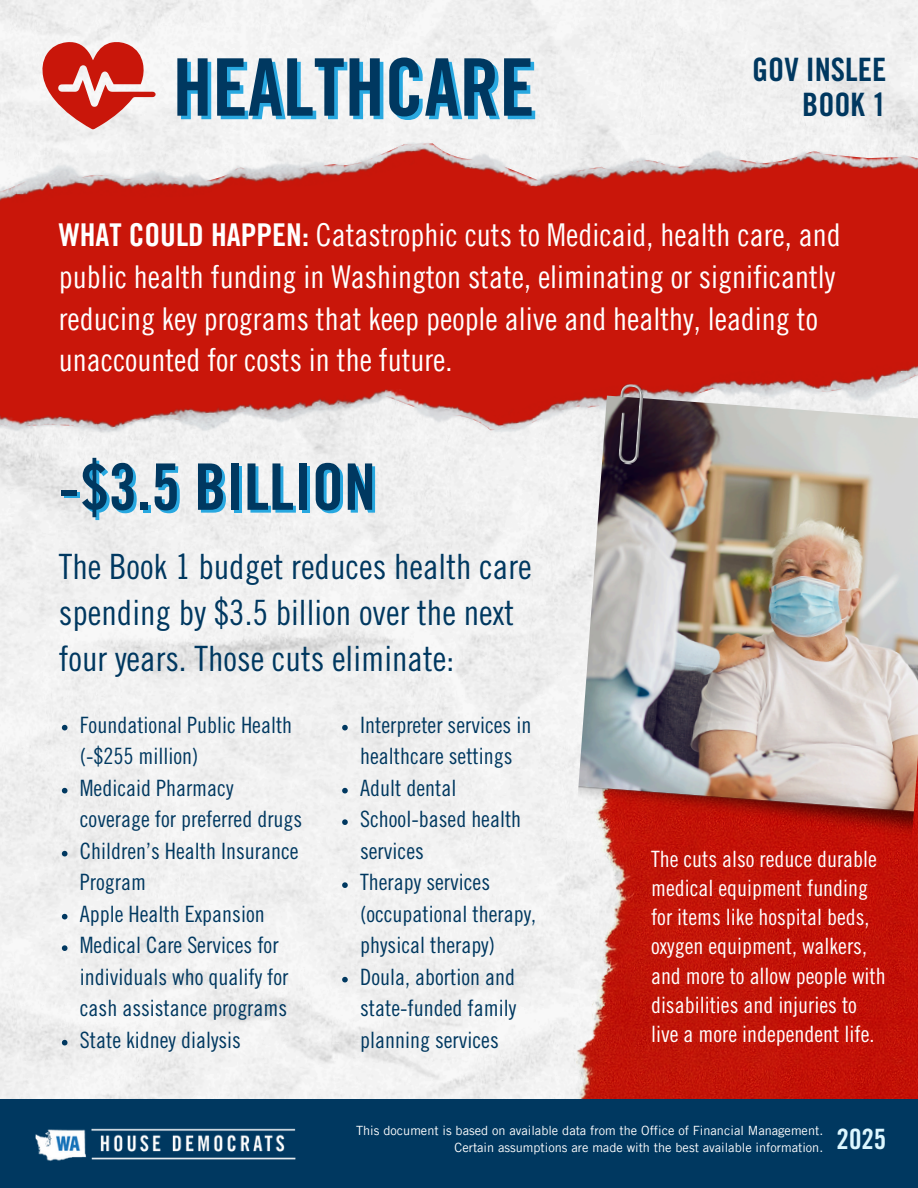
<style>
.page{position:relative;width:918px;height:1188px;background:#c9160a}
.page>*{position:absolute;margin:0;border:0;box-sizing:border-box;transform-origin:0 0}
.t1{font:79.5px "Trade Gothic LT Std Bd Cn 20";color:#003860}
.t2{font:64.2px "Trade Gothic LT Std Bd Cn 20";color:#003860}
.t3{font:34.95px/45.8px "Trade Gothic LT Std Cn 18";color:#003860}
.t4{font:32.25px/34.7px "Trade Gothic LT Std Bd Cn 20";color:#003860;text-align:right}
.t5{font:31.5px/41.7px "Trade Gothic LT Pro Cn 18";color:#fff}
.t6{font:28.05px "Trade Gothic LT Std Bd Cn 20";color:#ddf7ff}
.t7{font:22.5px/31.5px "Trade Gothic LT Std Cn 18";color:#003860}
.t8{font:22.5px/29.2px "Trade Gothic LT Std Cn 18";color:#fff}
.t9{font:12.75px/17px "Trade Gothic LT Pro";color:#fff;text-align:right}
.s1{font-family:"Trade Gothic LT Pro Bd Cn 20"}
</style>
<div class="page">
<div style="left:0;top:465px;width:576px;height:634px;background:#f1f1f1"></div>
<img style="left:0;top:366px;width:918px;height:99px">
<div style="left:0;top:0;width:918px;height:120px;background:#f2f2f2"></div>
<img style="left:0;top:120px;width:918px;height:81px">
<img style="left:544px;top:735px;width:374px;height:364px">
<div style="left:0;top:1099px;width:918px;height:89px;background:#003860"></div>
<img style="left:35px;top:1128px;width:261px;height:33px">
<img style="left:576px;top:396px;width:342px;height:451px">
<img style="left:615px;top:384px;width:29px;height:81px">
<svg style="left:42px;top:41px;width:113px;height:89px"></svg>
<svg style="left:342px;top:725px;width:6px;height:5px"></svg>
<svg style="left:342px;top:788px;width:6px;height:5px"></svg>
<svg style="left:342px;top:819px;width:6px;height:6px"></svg>
<svg style="left:342px;top:882px;width:6px;height:6px"></svg>
<svg style="left:342px;top:977px;width:6px;height:5px"></svg>
<svg style="left:62px;top:725px;width:6px;height:5px"></svg>
<svg style="left:62px;top:788px;width:6px;height:5px"></svg>
<svg style="left:62px;top:851px;width:6px;height:5px"></svg>
<svg style="left:62px;top:914px;width:6px;height:5px"></svg>
<svg style="left:62px;top:945px;width:6px;height:6px"></svg>
<svg style="left:62px;top:1040px;width:6px;height:5px"></svg>
<p class="t1" style="left:173px;top:58px;width:363px">HEALTHCARE</p>
<p class="t4" style="left:752px;top:57px;width:136px">GOV INSLEE<br>BOOK 1</p>
<p class="t5" style="left:59px;top:219px;width:783px"><span class="s1">WHAT COULD HAPPEN:</span> Catastrophic cuts to Medicaid, health care, and public health funding in Washington state, eliminating or significantly reducing key programs that keep people alive and healthy, leading to unaccounted for costs in the future.</p>
<h4 class="t2" style="left:59px;top:463px;width:319px">-$3.5 BILLION</h4>
<h2 class="t3" style="left:59px;top:549px;width:474px">The Book 1 budget reduces health care spending by $3.5 billion over the next four years. Those cuts eliminate:</h2>
<p class="t7" style="left:80px;top:712px;width:214px">Foundational Public Health (-$255 million)</p>
<p class="t7" style="left:80px;top:775px;width:224px">Medicaid Pharmacy coverage for preferred drugs</p>
<p class="t7" style="left:80px;top:838px;width:220px">Children’s Health Insurance<br>Program</p>
<p class="t7" style="left:80px;top:901px;width:186px">Apple Health Expansion</p>
<p class="t7" style="left:80px;top:932px;width:210px">Medical Care Services for individuals who qualify for cash assistance programs</p>
<p class="t7" style="left:80px;top:1027px;width:163px">State kidney dialysis</p>
<h1 class="t7" style="left:360px;top:712px;width:173px">Interpreter services in healthcare settings</h1>
<h3 class="t7" style="left:360px;top:775px;width:98px">Adult dental</h3>
<h4 class="t7" style="left:360px;top:806px;width:163px">School-based health services</h4>
<p class="t7" style="left:360px;top:869px;width:178px">Therapy services (occupational therapy, physical therapy)</p>
<p class="t7" style="left:360px;top:964px;width:158px;text-align:justify">Doula, abortion and state-funded family planning services</p>
<p class="t8" style="left:651px;top:847px;width:236px">The cuts also reduce durable medical equipment funding for items like hospital beds, oxygen equipment, walkers, and more to allow people with disabilities and injuries to live a more independent life.</p>
<p class="t9" style="left:356px;top:1124px;width:469px">This document is based on available data from the Office of Financial Management.<br>Certain assumptions are made with the best available information.</p>
<p class="t6" style="left:837px;top:1129px;width:51px">2025</p>
</div>
